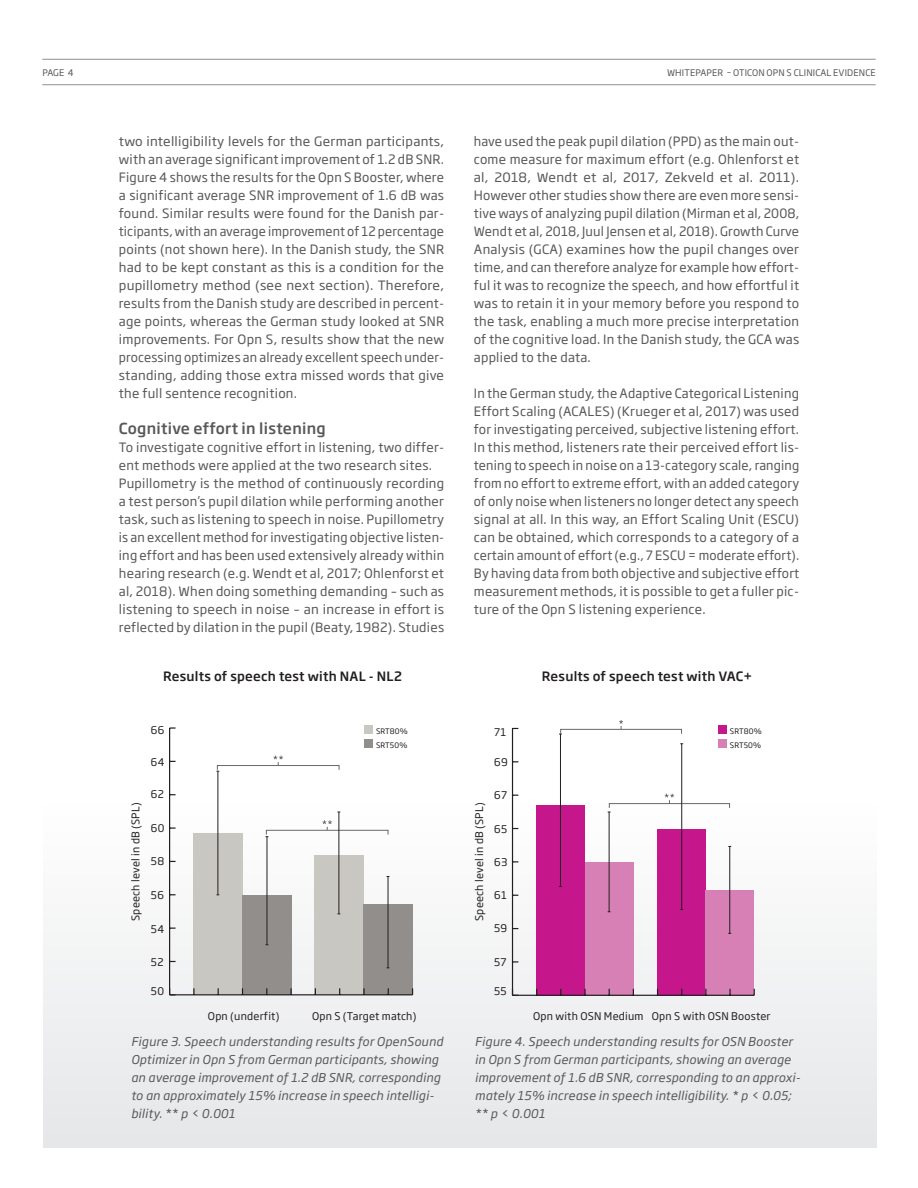
<style>
.page{position:relative;width:918px;height:1188px;background:#fff}
.page>*{position:absolute;margin:0;border:0;box-sizing:border-box;transform-origin:0 0}
.t1{font:500 15px "Soho Gothic Pro";letter-spacing:.02em;color:#57585a}
.t2{font:12.75px/18px "Soho Gothic Pro";letter-spacing:.02em;color:#57585a;text-align:justify}
.t3{font:500 12.75px "Soho Gothic Pro";letter-spacing:.02em;color:#231f20}
.t4{font:italic 12px/18px "Soho Gothic Pro";letter-spacing:.02em;color:#57585a}
.t5{font:10.5px "Soho Gothic Pro";letter-spacing:.02em;color:#231f20}
.t6{font:9px "Soho Gothic Pro";letter-spacing:.015em;color:#57585a}
.t7{font:7.5px "Soho Gothic Pro";letter-spacing:.02em;color:#231f20}
</style>
<div class="page">
<div style="left:43px;top:804px;width:834px;height:344px;background:linear-gradient(to right,#f0f1f2,#f0f1f2)"></div>
<hr style="left:42px;top:84px;width:834px;height:1px;background:#928e8b">
<hr style="left:42px;top:59px;width:834px;height:1px;background:#928e8b">
<div style="left:537px;top:805px;width:48px;height:190px;background:#c5168c"></div>
<div style="left:585px;top:862px;width:49px;height:133px;background:#d780b5"></div>
<div style="left:657px;top:829px;width:49px;height:166px;background:#c5168c"></div>
<div style="left:706px;top:890px;width:48px;height:105px;background:#d780b5"></div>
<hr style="left:513px;top:995px;width:241px;height:1px;background:#231f20">
<svg style="left:584px;top:989px;width:2px;height:6px"></svg>
<svg style="left:729px;top:989px;width:2px;height:6px"></svg>
<hr style="left:512px;top:728px;width:1px;height:267px;background:#231f20">
<svg style="left:512px;top:989px;width:6px;height:7px"></svg>
<div style="left:560px;top:729px;width:122px;height:5px;border:1px solid #6b6766"></div>
<svg style="left:619px;top:720px;width:4px;height:9px"></svg>
<div style="left:609px;top:803px;width:121px;height:5px;border:1px solid #6b6766"></div>
<svg style="left:665px;top:794px;width:9px;height:9px"></svg>
<hr style="left:681px;top:744px;width:1px;height:166px;background:#231f20">
<hr style="left:609px;top:812px;width:1px;height:100px;background:#231f20">
<hr style="left:560px;top:734px;width:1px;height:152px;background:#231f20">
<hr style="left:729px;top:846px;width:1px;height:87px;background:#231f20">
<div style="left:194px;top:833px;width:49px;height:162px;background:#c9c7c2"></div>
<div style="left:243px;top:895px;width:49px;height:100px;background:#928e8b"></div>
<div style="left:315px;top:855px;width:49px;height:140px;background:#c9c7c2"></div>
<div style="left:364px;top:905px;width:49px;height:90px;background:#928e8b"></div>
<hr style="left:170px;top:994px;width:243px;height:1px;background:#231f20">
<svg style="left:193px;top:988px;width:2px;height:6px"></svg>
<svg style="left:290px;top:988px;width:2px;height:6px"></svg>
<svg style="left:363px;top:988px;width:2px;height:6px"></svg>
<hr style="left:169px;top:728px;width:1px;height:267px;background:#231f20">
<svg style="left:170px;top:988px;width:6px;height:7px"></svg>
<svg style="left:170px;top:827px;width:6px;height:2px"></svg>
<svg style="left:170px;top:727px;width:6px;height:2px"></svg>
<div style="left:217px;top:765px;width:122px;height:5px;border:1px solid #6b6766"></div>
<svg style="left:273px;top:756px;width:10px;height:9px"></svg>
<div style="left:266px;top:830px;width:122px;height:5px;border:1px solid #6b6766"></div>
<svg style="left:322px;top:820px;width:10px;height:10px"></svg>
<hr style="left:218px;top:771px;width:1px;height:124px;background:#231f20">
<hr style="left:339px;top:812px;width:1px;height:102px;background:#231f20">
<hr style="left:388px;top:876px;width:1px;height:92px;background:#231f20">
<hr style="left:267px;top:837px;width:1px;height:108px;background:#231f20">
<div style="left:364px;top:725px;width:9px;height:9px;background:#c9c7c2"></div>
<div style="left:718px;top:725px;width:9px;height:9px;background:#c5168c"></div>
<div style="left:364px;top:739px;width:9px;height:9px;background:#928e8b"></div>
<div style="left:718px;top:739px;width:9px;height:9px;background:#d780b5"></div>
<p class="t6" style="left:42px;top:66px;width:33px">PAGE 4</p>
<p class="t6" style="left:667px;top:66px;width:210px">WHITEPAPER – OTICON OPN S CLINICAL EVIDENCE</p>
<p class="t2" style="left:119px;top:132px;width:327px">two intelligibility levels for the German participants, with an average significant improvement of 1.2 dB SNR.<br>Figure 4 shows the results for the Opn S Booster, where a significant average SNR improvement of 1.6 dB was found. Similar results were found for the Danish par&shy;ticipants, with an average improvement of 12 percentage points (not shown here). In the Danish study, the SNR had to be kept constant as this is a condition for the pupillometry method (see next section). Therefore, results from the Danish study are described in percent&shy;age points, whereas the German study looked at SNR improvements. For Opn S, results show that the new processing optimizes an already excellent speech under&shy;standing, adding those extra missed words that give the full sentence recognition.</p>
<p class="t1" style="left:119px;top:417px;width:209px">Cognitive effort in listening</p>
<p class="t2" style="left:119px;top:438px;width:327px;text-align:left">To investigate cognitive effort in listening, two differ&shy;ent methods were applied at the two research sites.<br>Pupillometry is the method of continuously recording a test person’s pupil dilation while performing another task, such as listening to speech in noise. Pupillometry is an excellent method for investigating objective listen&shy;ing effort and has been used extensively already within hearing research (e.g. Wendt et al, 2017; Ohlenforst et al, 2018). When doing something demanding – such as listening to speech in noise – an increase in effort is reflected by dilation in the pupil (Beaty, 1982). Studies</p>
<p class="t2" style="left:474px;top:132px;width:327px">have used the peak pupil dilation (PPD) as the main out&shy;come measure for maximum effort (e.g. Ohlenforst et al, 2018, Wendt et al, 2017, Zekveld et al. 2011).<br>However other studies show there are even more sensi&shy;tive ways of analyzing pupil dilation (Mirman et al, 2008, Wendt et al, 2018, Juul Jensen et al, 2018). Growth Curve Analysis (GCA) examines how the pupil changes over time, and can therefore analyze for example how effort&shy;ful it was to recognize the speech, and how effortful it was to retain it in your memory before you respond to the task, enabling a much more precise interpretation of the cognitive load. In the Danish study, the GCA was applied to the data.</p>
<p class="t2" style="left:474px;top:384px;width:327px">In the German study, the Adaptive Categorical Listening Effort Scaling (ACALES) (Krueger et al, 2017) was used for investigating perceived, subjective listening effort.<br>In this method, listeners rate their perceived effort lis&shy;tening to speech in noise on a 13-category scale, ranging from no effort to extreme effort, with an added category of only noise when listeners no longer detect any speech signal at all. In this way, an Effort Scaling Unit (ESCU) can be obtained, which corresponds to a category of a certain amount of effort (e.g., 7 ESCU = moderate effort).<br>By having data from both objective and subjective effort measurement methods, it is possible to get a fuller pic&shy;ture of the Opn S listening experience.</p>
<p class="t3" style="left:163px;top:666px;width:240px">Results of speech test with NAL - NL2</p>
<p class="t3" style="left:542px;top:666px;width:212px">Results of speech test with VAC+</p>
<p class="t5" style="left:151px;top:722px;width:15px">66</p>
<p class="t7" style="left:376px;top:725px;width:33px">SRT80%</p>
<p class="t7" style="left:730px;top:725px;width:33px">SRT80%</p>
<p class="t7" style="left:376px;top:739px;width:33px">SRT50%</p>
<p class="t7" style="left:730px;top:739px;width:33px">SRT50%</p>
<p class="t5" style="left:494px;top:724px;width:14px">71</p>
<p class="t5" style="left:494px;top:754px;width:15px">69</p>
<p class="t5" style="left:494px;top:787px;width:14px">67</p>
<p class="t5" style="left:494px;top:821px;width:14px">65</p>
<p class="t5" style="left:494px;top:854px;width:15px">63</p>
<p class="t5" style="left:494px;top:887px;width:14px">61</p>
<p class="t5" style="left:494px;top:920px;width:14px">59</p>
<p class="t5" style="left:494px;top:954px;width:14px">57</p>
<p class="t5" style="left:151px;top:754px;width:15px">64</p>
<p class="t5" style="left:151px;top:786px;width:15px">62</p>
<p class="t5" style="left:127px;top:921px;width:120px;rotate:-90deg">Speech level in dB (SPL)</p>
<p class="t5" style="left:471px;top:921px;width:120px;rotate:-90deg">Speech level in dB (SPL)</p>
<p class="t5" style="left:151px;top:820px;width:15px">60</p>
<p class="t5" style="left:151px;top:853px;width:15px">58</p>
<p class="t5" style="left:151px;top:887px;width:14px">56</p>
<p class="t5" style="left:151px;top:921px;width:15px">54</p>
<p class="t5" style="left:151px;top:954px;width:14px">52</p>
<p class="t5" style="left:151px;top:983px;width:15px">50</p>
<p class="t5" style="left:494px;top:983px;width:14px">55</p>
<p class="t5" style="left:208px;top:1008px;width:73px">Opn (underfit)</p>
<p class="t5" style="left:312px;top:1008px;width:106px">Opn S (Target match)</p>
<p class="t5" style="left:533px;top:1008px;width:239px">Opn with OSN Medium Opn S with OSN Booster</p>
<p class="t4" style="left:131px;top:1032px;width:313px">Figure 3. Speech understanding results for OpenSound Optimizer in Opn S from German participants, showing an average improvement of 1.2 dB SNR, corresponding to an approximately 15% increase in speech intelligi&shy;bility. ** p &lt; 0.001</p>
<p class="t4" style="left:475px;top:1032px;width:327px">Figure 4. Speech understanding results for OSN Booster in Opn S from German participants, showing an average improvement of 1.6 dB SNR, corresponding to an approxi&shy;mately 15% increase in speech intelligibility. * p &lt; 0.05; ** p &lt; 0.001</p>
</div>
